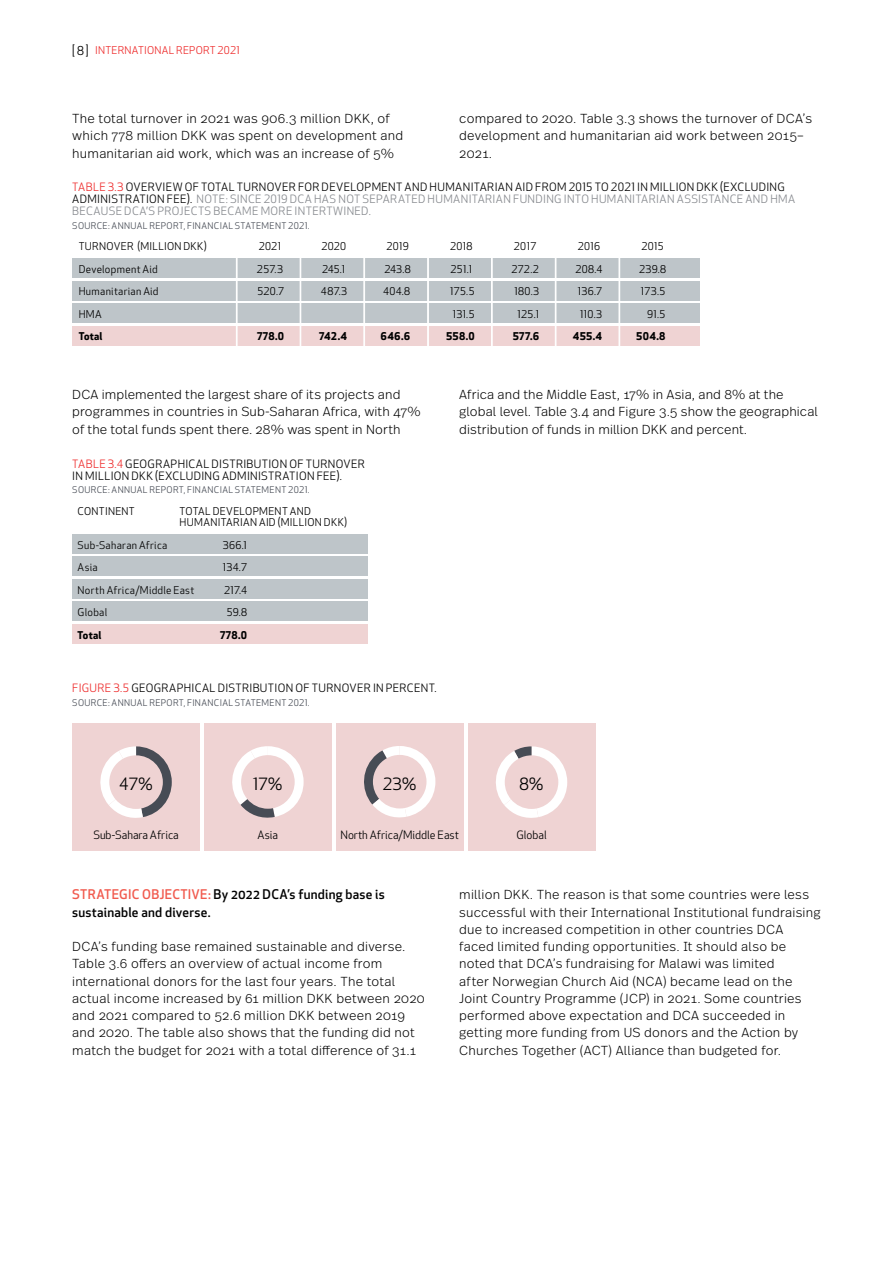
<style>
.page{position:relative;width:893px;height:1263px;background:#fff}
.page>*{position:absolute;margin:0;border:0;box-sizing:border-box;transform-origin:0 0}
.t1{font:16.5px "Apex New";color:#000}
.t2{font:300 13.05px/17.2px "Real Text OT";letter-spacing:.015em;color:#000}
.t3{font:500 13.05px/17.2px "Apex New";letter-spacing:.02em;color:#000}
.t4{font:11.25px/12px "Apex New";letter-spacing:.03em;color:#878a8f}
.t5{font:11.25px/12px "Apex New";letter-spacing:.025em;color:#000}
.t6{font:11.25px "Apex New";color:#000}
.t7{font:10.5px/11.2px "Apex New";letter-spacing:.03em;color:#000}
.t8{font:700 10.5px "Apex New";letter-spacing:.025em;color:#000}
.t9{font:10.5px "Apex New";letter-spacing:.025em;color:#ee2d2d}
.t10{font:9px "Apex New";letter-spacing:.04em;color:#474c55}
.s1{font-size:12px;color:#000}
.s2{color:#ee2d2d}
.s3{color:#000}
.s4{color:#f15b4f}
</style>
<div class="page">
<div style="left:72px;top:534px;width:296px;height:19px;background:#bec5c9"></div>
<div style="left:72px;top:557px;width:296px;height:19px;background:#bec5c9"></div>
<div style="left:72px;top:579px;width:296px;height:19px;background:#bec5c9"></div>
<div style="left:72px;top:602px;width:296px;height:19px;background:#bec5c9"></div>
<div style="left:72px;top:624px;width:296px;height:19px;background:#efd3d3"></div>
<div style="left:468px;top:723px;width:127px;height:128px;background:#efd3d3"></div>
<svg style="left:496px;top:746px;width:71px;height:72px"></svg>
<div style="left:72px;top:723px;width:128px;height:128px;background:#efd3d3"></div>
<div style="left:204px;top:723px;width:128px;height:128px;background:#efd3d3"></div>
<div style="left:336px;top:723px;width:127px;height:128px;background:#efd3d3"></div>
<svg style="left:100px;top:746px;width:72px;height:72px"></svg>
<svg style="left:232px;top:746px;width:72px;height:72px"></svg>
<svg style="left:364px;top:746px;width:71px;height:72px"></svg>
<div style="left:72px;top:259px;width:627px;height:19px;background:#bec5c9"></div>
<div style="left:72px;top:281px;width:627px;height:19px;background:#bec5c9"></div>
<div style="left:72px;top:304px;width:627px;height:19px;background:#bec5c9"></div>
<div style="left:72px;top:326px;width:627px;height:19px;background:#efd3d3"></div>
<hr style="left:237px;top:240px;width:1px;height:113px;background:#fff">
<hr style="left:236px;top:240px;width:1px;height:113px;background:#fff">
<hr style="left:301px;top:240px;width:1px;height:113px;background:#fff">
<hr style="left:300px;top:240px;width:1px;height:113px;background:#fff">
<hr style="left:364px;top:240px;width:1px;height:113px;background:#fff">
<hr style="left:428px;top:240px;width:1px;height:113px;background:#fff">
<hr style="left:427px;top:240px;width:1px;height:113px;background:#fff">
<hr style="left:492px;top:240px;width:1px;height:113px;background:#fff">
<hr style="left:491px;top:240px;width:1px;height:113px;background:#fff">
<hr style="left:556px;top:240px;width:1px;height:113px;background:#fff">
<hr style="left:555px;top:240px;width:1px;height:113px;background:#fff">
<hr style="left:619px;top:240px;width:1px;height:113px;background:#fff">
<p class="t9" style="left:72px;top:44px;width:169px"><span class="s1">[ 8 ]</span> INTERNATIONAL REPORT 2021</p>
<p class="t2" style="left:72px;top:110px;width:332px">The total turnover in 2021 was 906.3 million DKK, of which 778 million DKK was spent on development and humanitarian aid work, which was an increase of 5%</p>
<p class="t2" style="left:459px;top:110px;width:354px">compared to 2020. Table 3.3 shows the turnover of DCA’s development and humanitarian aid work between 2015–<br>2021.</p>
<p class="t4" style="left:72px;top:181px;width:724px"><span class="s2">TABLE 3.3</span> <span class="s3">OVERVIEW OF TOTAL TURNOVER FOR DEVELOPMENT AND HUMANITARIAN AID FROM 2015 TO 2021 IN MILLION DKK (EXCLUDING<br>ADMINISTRATION FEE).</span> NOTE: SINCE 2019 DCA HAS NOT SEPARATED HUMANITARIAN FUNDING INTO HUMANITARIAN ASSISTANCE AND HMA<br>BECAUSE DCA’S PROJECTS BECAME MORE INTERTWINED.</p>
<p class="t10" style="left:72px;top:220px;width:239px">SOURCE: ANNUAL REPORT, FINANCIAL STATEMENT 2021.</p>
<p class="t7" style="left:79px;top:241px;width:130px">TURNOVER (MILLION DKK)</p>
<p class="t7" style="left:259px;top:241px;width:24px">2021</p>
<p class="t7" style="left:321px;top:241px;width:26px">2020</p>
<p class="t7" style="left:386px;top:241px;width:24px">2019</p>
<p class="t7" style="left:450px;top:241px;width:24px">2018</p>
<p class="t7" style="left:514px;top:241px;width:24px">2017</p>
<p class="t7" style="left:578px;top:241px;width:24px">2016</p>
<p class="t7" style="left:642px;top:241px;width:24px">2015</p>
<p class="t7" style="left:79px;top:263px;width:81px">Development Aid</p>
<p class="t7" style="left:257px;top:263px;width:28px">257.3</p>
<p class="t7" style="left:322px;top:263px;width:25px">245.1</p>
<p class="t7" style="left:384px;top:263px;width:28px">243.8</p>
<p class="t7" style="left:450px;top:263px;width:23px">251.1</p>
<p class="t7" style="left:511px;top:263px;width:29px">272.2</p>
<p class="t7" style="left:575px;top:263px;width:29px">208.4</p>
<p class="t7" style="left:639px;top:263px;width:29px">239.8</p>
<p class="t7" style="left:79px;top:286px;width:81px">Humanitarian Aid</p>
<p class="t7" style="left:257px;top:286px;width:28px">520.7</p>
<p class="t7" style="left:321px;top:286px;width:28px">487.3</p>
<p class="t7" style="left:383px;top:286px;width:29px">404.8</p>
<p class="t7" style="left:450px;top:286px;width:26px">175.5</p>
<p class="t7" style="left:514px;top:286px;width:26px">180.3</p>
<p class="t7" style="left:578px;top:286px;width:26px">136.7</p>
<p class="t7" style="left:641px;top:286px;width:26px">173.5</p>
<p class="t7" style="left:79px;top:308px;width:25px">HMA</p>
<p class="t7" style="left:453px;top:308px;width:23px">131.5</p>
<p class="t7" style="left:518px;top:308px;width:23px">125.1</p>
<p class="t7" style="left:580px;top:308px;width:23px">110.3</p>
<p class="t7" style="left:647px;top:308px;width:20px">91.5</p>
<p class="t8" style="left:79px;top:329px;width:25px">Total</p>
<p class="t8" style="left:257px;top:329px;width:29px">778.0</p>
<p class="t8" style="left:319px;top:329px;width:30px">742.4</p>
<p class="t8" style="left:381px;top:329px;width:31px">646.6</p>
<p class="t8" style="left:446px;top:329px;width:30px">558.0</p>
<p class="t8" style="left:513px;top:329px;width:28px">577.6</p>
<p class="t8" style="left:573px;top:329px;width:31px">455.4</p>
<p class="t8" style="left:636px;top:329px;width:31px">504.8</p>
<p class="t2" style="left:72px;top:386px;width:350px">DCA implemented the largest share of its projects and programmes in countries in Sub-Saharan Africa, with 47% of the total funds spent there. 28% was spent in North</p>
<p class="t2" style="left:459px;top:386px;width:360px">Africa and the Middle East, 17% in Asia, and 8% at the global level. Table 3.4 and Figure 3.5 show the geographical distribution of funds in million DKK and percent.</p>
<p class="t5" style="left:72px;top:458px;width:294px"><span class="s2">TABLE 3.4</span> GEOGRAPHICAL DISTRIBUTION OF TURNOVER<br>IN MILLION DKK (EXCLUDING ADMINISTRATION FEE).</p>
<p class="t10" style="left:72px;top:484px;width:239px">SOURCE: ANNUAL REPORT, FINANCIAL STATEMENT 2021.</p>
<p class="t7" style="left:78px;top:505px;width:59px">CONTINENT</p>
<p class="t7" style="left:180px;top:505px;width:169px">TOTAL DEVELOPMENT AND<br>HUMANITARIAN AID (MILLION DKK)</p>
<p class="t7" style="left:78px;top:539px;width:91px">Sub-Saharan Africa</p>
<p class="t7" style="left:223px;top:539px;width:26px">366.1</p>
<p class="t7" style="left:78px;top:562px;width:22px">Asia</p>
<p class="t7" style="left:223px;top:562px;width:26px">134.7</p>
<p class="t7" style="left:78px;top:584px;width:118px">North Africa/Middle East</p>
<p class="t7" style="left:224px;top:584px;width:25px">217.4</p>
<p class="t7" style="left:78px;top:607px;width:31px">Global</p>
<p class="t7" style="left:227px;top:607px;width:22px">59.8</p>
<p class="t8" style="left:78px;top:627px;width:25px">Total</p>
<p class="t8" style="left:220px;top:627px;width:29px">778.0</p>
<p class="t5" style="left:72px;top:682px;width:366px"><span class="s2">FIGURE 3.5</span> GEOGRAPHICAL DISTRIBUTION OF TURNOVER IN PERCENT.</p>
<p class="t10" style="left:72px;top:697px;width:239px">SOURCE: ANNUAL REPORT, FINANCIAL STATEMENT 2021.</p>
<p class="t1" style="left:119px;top:773px;width:35px">47%</p>
<p class="t1" style="left:253px;top:773px;width:31px">17%</p>
<p class="t1" style="left:383px;top:773px;width:35px">23%</p>
<p class="t6" style="left:93px;top:828px;width:87px">Sub-Sahara Africa</p>
<p class="t5" style="left:258px;top:829px;width:22px">Asia</p>
<p class="t6" style="left:340px;top:828px;width:120px">North Africa/Middle East</p>
<p class="t1" style="left:519px;top:773px;width:26px">8%</p>
<p class="t5" style="left:516px;top:829px;width:32px">Global</p>
<p class="t3" style="left:72px;top:886px;width:314px"><span class="s4">STRATEGIC OBJECTIVE:</span> By 2022 DCA’s funding base is sustainable and diverse.</p>
<p class="t2" style="left:72px;top:938px;width:354px">DCA’s funding base remained sustainable and diverse.<br>Table 3.6 offers an overview of actual income from international donors for the last four years. The total actual income increased by 61 million DKK between 2020 and 2021 compared to 52.6 million DKK between 2019 and 2020. The table also shows that the funding did not match the budget for 2021 with a total difference of 31.1</p>
<p class="t2" style="left:459px;top:886px;width:363px">million DKK. The reason is that some countries were less successful with their International Institutional fundraising due to increased competition in other countries DCA faced limited funding opportunities. It should also be noted that DCA’s fundraising for Malawi was limited<br>after Norwegian Church Aid (NCA) became lead on the Joint Country Programme (JCP) in 2021. Some countries performed above expectation and DCA succeeded in getting more funding from US donors and the Action by Churches Together (ACT) Alliance than budgeted for.</p>
</div>
